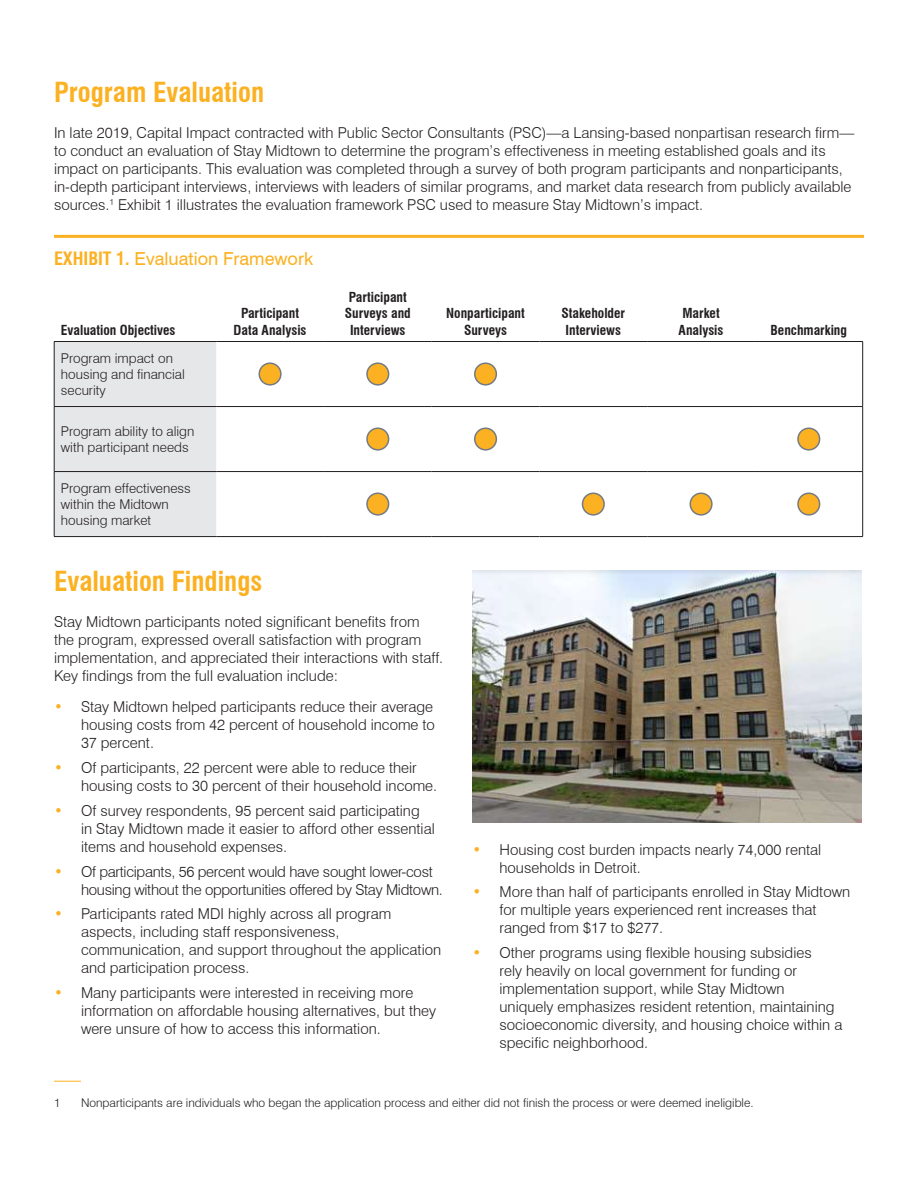
<style>
.page{position:relative;width:918px;height:1188px;background:#fff}
.page>*{position:absolute;margin:0;border:0;box-sizing:border-box;transform-origin:0 0}
.t1{font:700 condensed 27px "Swiss 721 BT";color:#fbb121}
.t2{font:18px "Swiss 721 BT";color:#fbb121}
.t3{font:300 15px/18px "Swiss 721 BT";color:#231f20}
.t4{font:300 15px/18px "Swiss 721 BT";letter-spacing:-.02em;color:#231f20}
.t5{font:700 condensed 13.5px/16.5px "Swiss 721 BT";color:#231f20;text-align:center}
.t6{font:300 13.5px/15.8px "Swiss 721 BT";color:#231f20}
.t7{font:300 12px "Swiss 721 BT";color:#231f20}
.s1{font-weight:700;font-stretch:condensed}
.s2{color:#fbb121}
</style>
<div class="page">
<hr style="left:54px;top:235px;width:810px;height:3px;background:#fbb121">
<div style="left:55px;top:342px;width:161px;height:194px;background:#e6e7e9"></div>
<hr style="left:54px;top:342px;width:1px;height:64px;background:#231f20">
<hr style="left:54px;top:407px;width:1px;height:64px;background:#231f20">
<hr style="left:54px;top:472px;width:1px;height:64px;background:#231f20">
<hr style="left:862px;top:342px;width:1px;height:64px;background:#231f20">
<hr style="left:862px;top:407px;width:1px;height:64px;background:#231f20">
<hr style="left:862px;top:472px;width:1px;height:64px;background:#231f20">
<hr style="left:54px;top:341px;width:162px;height:1px;background:#231f20">
<hr style="left:216px;top:341px;width:108px;height:1px;background:#231f20">
<hr style="left:324px;top:341px;width:108px;height:1px;background:#231f20">
<hr style="left:432px;top:341px;width:107px;height:1px;background:#231f20">
<hr style="left:539px;top:341px;width:108px;height:1px;background:#231f20">
<hr style="left:647px;top:341px;width:108px;height:1px;background:#231f20">
<hr style="left:755px;top:341px;width:108px;height:1px;background:#231f20">
<hr style="left:54px;top:406px;width:162px;height:1px;background:#231f20">
<hr style="left:216px;top:406px;width:108px;height:1px;background:#231f20">
<hr style="left:324px;top:406px;width:108px;height:1px;background:#231f20">
<hr style="left:432px;top:406px;width:107px;height:1px;background:#231f20">
<hr style="left:539px;top:406px;width:108px;height:1px;background:#231f20">
<hr style="left:647px;top:406px;width:108px;height:1px;background:#231f20">
<hr style="left:755px;top:406px;width:108px;height:1px;background:#231f20">
<hr style="left:54px;top:471px;width:162px;height:1px;background:#231f20">
<hr style="left:216px;top:471px;width:108px;height:1px;background:#231f20">
<hr style="left:324px;top:471px;width:108px;height:1px;background:#231f20">
<hr style="left:432px;top:471px;width:107px;height:1px;background:#231f20">
<hr style="left:539px;top:471px;width:108px;height:1px;background:#231f20">
<hr style="left:647px;top:471px;width:108px;height:1px;background:#231f20">
<hr style="left:755px;top:471px;width:108px;height:1px;background:#231f20">
<hr style="left:54px;top:536px;width:162px;height:1px;background:#231f20">
<hr style="left:216px;top:536px;width:108px;height:1px;background:#231f20">
<hr style="left:324px;top:536px;width:108px;height:1px;background:#231f20">
<hr style="left:432px;top:536px;width:107px;height:1px;background:#231f20">
<hr style="left:539px;top:536px;width:108px;height:1px;background:#231f20">
<hr style="left:647px;top:536px;width:108px;height:1px;background:#231f20">
<hr style="left:755px;top:536px;width:108px;height:1px;background:#231f20">
<div style="left:259px;top:363px;width:22px;height:22px;background:#fbb121;border-radius:50%"></div>
<div style="left:259px;top:362px;width:23px;height:24px;border:2px solid #747b83;border-radius:50%"></div>
<div style="left:367px;top:363px;width:22px;height:22px;background:#fbb121;border-radius:50%"></div>
<div style="left:366px;top:362px;width:23px;height:24px;border:2px solid #747b83;border-radius:50%"></div>
<div style="left:475px;top:363px;width:21px;height:22px;background:#fbb121;border-radius:50%"></div>
<div style="left:474px;top:362px;width:23px;height:24px;border:2px solid #747b83;border-radius:50%"></div>
<div style="left:367px;top:428px;width:22px;height:22px;background:#fbb121;border-radius:50%"></div>
<div style="left:366px;top:427px;width:23px;height:24px;border:2px solid #747b83;border-radius:50%"></div>
<div style="left:475px;top:428px;width:21px;height:22px;background:#fbb121;border-radius:50%"></div>
<div style="left:474px;top:427px;width:23px;height:24px;border:2px solid #747b83;border-radius:50%"></div>
<div style="left:798px;top:428px;width:22px;height:22px;background:#fbb121;border-radius:50%"></div>
<div style="left:797px;top:427px;width:23px;height:24px;border:2px solid #747b83;border-radius:50%"></div>
<div style="left:367px;top:493px;width:22px;height:22px;background:#fbb121;border-radius:50%"></div>
<div style="left:366px;top:493px;width:23px;height:23px;border:2px solid #747b83;border-radius:50%"></div>
<div style="left:583px;top:493px;width:21px;height:22px;background:#fbb121;border-radius:50%"></div>
<div style="left:582px;top:493px;width:23px;height:23px;border:2px solid #747b83;border-radius:50%"></div>
<div style="left:690px;top:493px;width:22px;height:22px;background:#fbb121;border-radius:50%"></div>
<div style="left:690px;top:493px;width:23px;height:23px;border:2px solid #747b83;border-radius:50%"></div>
<div style="left:798px;top:493px;width:22px;height:22px;background:#fbb121;border-radius:50%"></div>
<div style="left:797px;top:493px;width:23px;height:23px;border:2px solid #747b83;border-radius:50%"></div>
<svg style="left:54px;top:1081px;width:27px;height:1px"></svg>
<img style="left:473px;top:570px;width:389px;height:253px">
<h1 class="t1" style="left:54px;top:81px;width:212px">Program Evaluation</h1>
<p class="t3" style="left:54px;top:123px;width:802px">In late 2019, Capital Impact contracted with Public Sector Consultants (PSC)—a Lansing-based nonpartisan research firm— to conduct an evaluation of Stay Midtown to determine the program’s effectiveness in meeting established goals and its impact on participants. This evaluation was completed through a survey of both program participants and nonparticipants, in-depth participant interviews, interviews with leaders of similar programs, and market data research from publicly available sources.<sup>1</sup> Exhibit 1 illustrates the evaluation framework PSC used to measure Stay Midtown’s impact.</p>
<p class="t2" style="left:54px;top:252px;width:261px"><span class="s1">EXHIBIT 1.</span> Evaluation Framework</p>
<p class="t5" style="left:61px;top:323px;width:116px">Evaluation Objectives</p>
<p class="t6" style="left:61px;top:352px;width:126px">Program impact on housing and financial security</p>
<p class="t6" style="left:61px;top:425px;width:135px">Program ability to align with participant needs</p>
<p class="t6" style="left:61px;top:482px;width:131px">Program effectiveness within the Midtown housing market</p>
<p class="t5" style="left:234px;top:306px;width:74px">Participant<br>Data Analysis</p>
<p class="t5" style="left:345px;top:290px;width:68px">Participant<br>Surveys and<br>Interviews</p>
<p class="t5" style="left:446px;top:306px;width:80px">Nonparticipant<br>Surveys</p>
<p class="t5" style="left:561px;top:306px;width:65px">Stakeholder<br>Interviews</p>
<p class="t5" style="left:679px;top:306px;width:46px;text-align:left">Market<br>Analysis</p>
<p class="t5" style="left:771px;top:323px;width:78px">Benchmarking</p>
<h1 class="t1" style="left:54px;top:570px;width:210px">Evaluation Findings</h1>
<p class="t3" style="left:54px;top:612px;width:391px">Stay Midtown participants noted significant benefits from the program, expressed overall satisfaction with program implementation, and appreciated their interactions with staff.<br>Key findings from the full evaluation include:</p>
<p class="t3" style="left:81px;top:699px;width:355px;text-align:justify;text-indent:-27px"><span class="s2">•</span> Stay Midtown helped participants reduce their average housing costs from 42 percent of household income to 37 percent.</p>
<p class="t3" style="left:81px;top:760px;width:358px;text-indent:-27px"><span class="s2">•</span> Of participants, 22 percent were able to reduce their housing costs to 30 percent of their household income.</p>
<p class="t3" style="left:81px;top:803px;width:355px;text-indent:-27px"><span class="s2">•</span> Of survey respondents, 95 percent said participating<br>in Stay Midtown made it easier to afford other essential items and household expenses.</p>
<p class="t4" style="left:81px;top:864px;width:363px;text-indent:-27px"><span class="s2">•</span> Of participants, 56 percent would have sought lower-cost housing without the opportunities offered by Stay Midtown.</p>
<p class="t3" style="left:81px;top:906px;width:362px;text-indent:-27px"><span class="s2">•</span> Participants rated MDI highly across all program aspects, including staff responsiveness, communication, and support throughout the application and participation process.</p>
<p class="t3" style="left:81px;top:985px;width:357px;text-indent:-27px"><span class="s2">•</span> Many participants were interested in receiving more information on affordable housing alternatives, but they were unsure of how to access this information.</p>
<p class="t3" style="left:500px;top:842px;width:323px;text-indent:-27px"><span class="s2">•</span> Housing cost burden impacts nearly 74,000 rental households in Detroit.</p>
<p class="t3" style="left:500px;top:884px;width:352px;text-indent:-27px"><span class="s2">•</span> More than half of participants enrolled in Stay Midtown for multiple years experienced rent increases that ranged from $17 to $277.</p>
<p class="t3" style="left:500px;top:944px;width:344px;text-indent:-27px"><span class="s2">•</span> Other programs using flexible housing subsidies<br>rely heavily on local government for funding or implementation support, while Stay Midtown uniquely emphasizes resident retention, maintaining socioeconomic diversity, and housing choice within a specific neighborhood.</p>
<p class="t7" style="left:54px;top:1095px;width:8px">1</p>
<p class="t7" style="left:81px;top:1095px;width:674px">Nonparticipants are individuals who began the application process and either did not finish the process or were deemed ineligible.</p>
</div>
